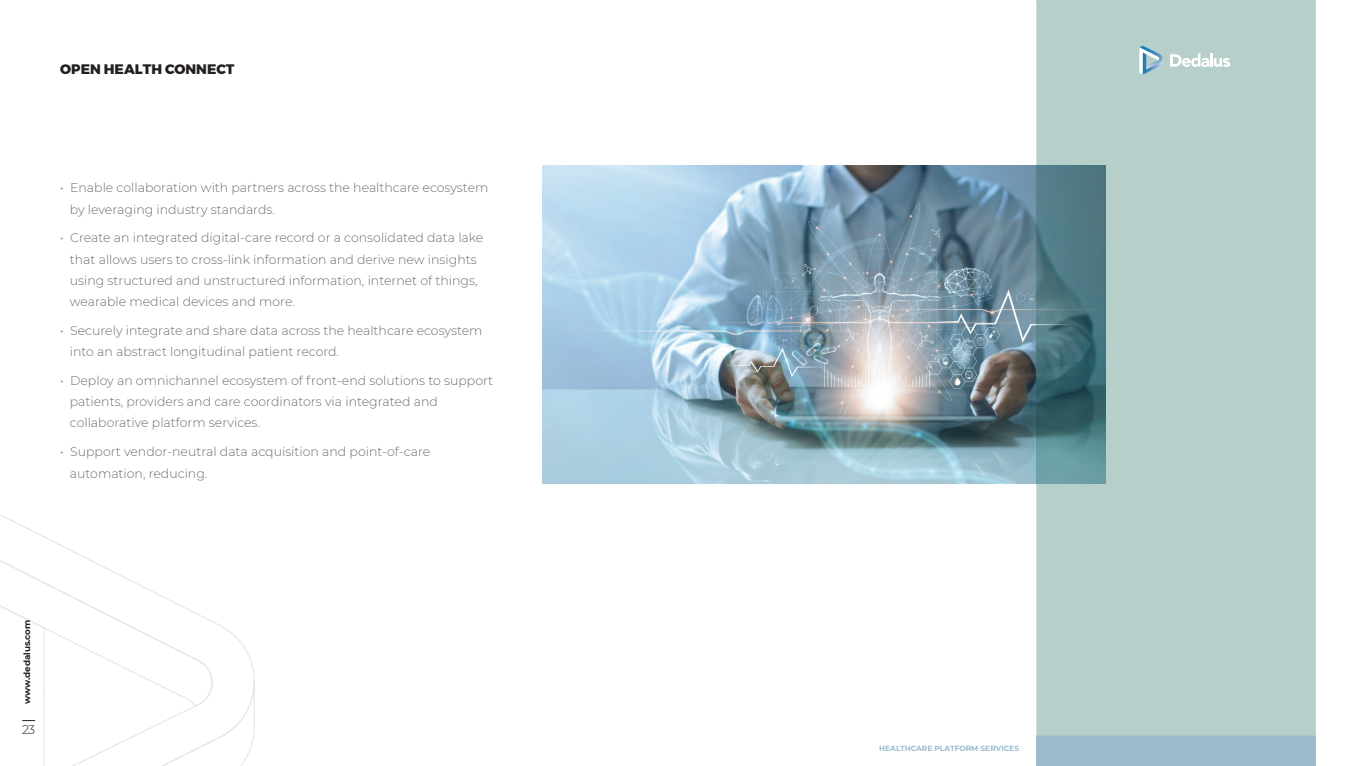
<style>
.page{position:relative;width:1361px;height:766px;background:#fff}
.page>*{position:absolute;margin:0;border:0;box-sizing:border-box;transform-origin:0 0}
.t1{font:800 13.75px "Montserrat";color:#231f20}
.t2{font:300 12.5px/21.2px "Montserrat";color:#6c6d70}
.t3{font:300 12.5px "Montserrat";color:#231f20}
.t4{font:700 8.75px "Montserrat";letter-spacing:-.005em;color:#231f20}
.t5{font:700 7.5px "Montserrat";color:#9cbcce}
</style>
<div class="page">
<div style="left:1036px;top:735px;width:279px;height:30px;background:#9cbcce"></div>
<svg style="left:0;top:535px;width:176px;height:68px"></svg>
<svg style="left:0;top:603px;width:255px;height:162px"></svg>
<img style="left:543px;top:165px;width:493px;height:318px">
<svg style="left:1036px;top:1px;width:279px;height:734px;background:#abc5c1"></svg>
<hr style="left:1036px;top:0;width:279px;height:1px;background:#b7cfca">
<svg style="left:1170px;top:53px;width:60px;height:14px"></svg>
<svg style="left:1139px;top:46px;width:24px;height:29px"></svg>
<p class="t1" style="left:60px;top:60px;width:176px">OPEN HEALTH CONNECT</p>
<p class="t2" style="left:70px;top:177px;width:420px;text-indent:-10px">• Enable collaboration with partners across the healthcare ecosystem by leveraging industry standards.</p>
<p class="t2" style="left:70px;top:227px;width:415px;text-indent:-10px">• Create an integrated digital-care record or a consolidated data lake that allows users to cross-link information and derive new insights using structured and unstructured information, internet of things, wearable medical devices and more.</p>
<p class="t2" style="left:70px;top:319px;width:414px;text-indent:-10px">• Securely integrate and share data across the healthcare ecosystem into an abstract longitudinal patient record.</p>
<p class="t2" style="left:70px;top:369px;width:425px;text-indent:-10px">• Deploy an omnichannel ecosystem of front-end solutions to support patients, providers and care coordinators via integrated and collaborative platform services.</p>
<p class="t2" style="left:70px;top:440px;width:362px;text-indent:-10px">• Support vendor-neutral data acquisition and point-of-care automation, reducing.</p>
<p class="t4" style="left:21px;top:703px;width:86px;rotate:-90deg">www.dedalus.com</p>
<p class="t3" style="left:22px;top:720px;width:14px">23</p>
<p class="t5" style="left:879px;top:742px;width:141px">HEALTHCARE PLATFORM SERVICES</p>
</div>
